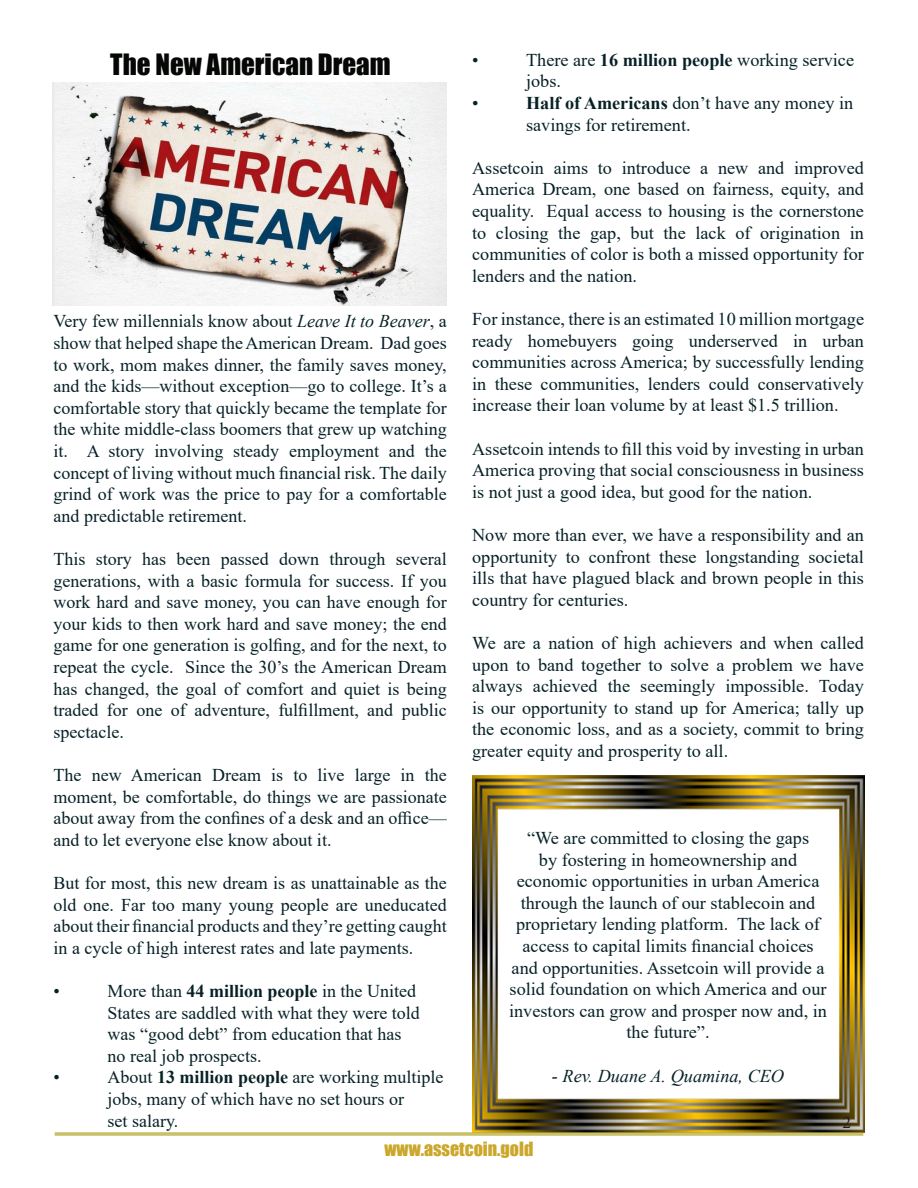
<style>
.page{position:relative;width:918px;height:1188px;background:#fff}
.page>*{position:absolute;margin:0;border:0;box-sizing:border-box;transform-origin:0 0}
.t1{font:27px "Impact";color:#050705}
.t2{font:18px/21.6px "Times New Roman";color:#072127;text-align:justify}
.t3{font:italic 18px "Times New Roman";color:#072127}
.t4{font:18px "Impact";color:#cba72b}
.t5{font:18px "Minion Pro";color:#231f20}
.s1{font-style:italic}
.s2{font-weight:700}
</style>
<div class="page">
<img style="left:472px;top:776px;width:392px;height:357px">
<hr style="left:55px;top:1132px;width:808px;height:1px;background:#b4aa33">
<hr style="left:55px;top:1134px;width:808px;height:1px;background:#b4aa33">
<hr style="left:55px;top:1135px;width:808px;height:1px;background:#b4aa33">
<img style="left:53px;top:82px;width:394px;height:224px">
<p class="t1" style="left:110px;top:43px;width:282px">The New American Dream</p>
<p class="t2" style="left:54px;top:310px;width:395px">Very few millennials know about <span class="s1">Leave It to Beaver</span>, a show that helped shape the American Dream. Dad goes to work, mom makes dinner, the family saves money, and the kids—without exception—go to college. It’s a comfortable story that quickly became the template for the white middle-class boomers that grew up watching it. A story involving steady employment and the concept of living without much financial risk. The daily grind of work was the price to pay for a comfortable and predictable retirement.</p>
<p class="t2" style="left:54px;top:548px;width:395px">This story has been passed down through several generations, with a basic formula for success. If you work hard and save money, you can have enough for your kids to then work hard and save money; the end game for one generation is golfing, and for the next, to repeat the cycle. Since the 30’s the American Dream has changed, the goal of comfort and quiet is being traded for one of adventure, fulfillment, and public spectacle.</p>
<p class="t2" style="left:54px;top:764px;width:395px">The new American Dream is to live large in the moment, be comfortable, do things we are passionate about away from the confines of a desk and an office— and to let everyone else know about it.</p>
<p class="t2" style="left:54px;top:872px;width:395px">But for most, this new dream is as unattainable as the old one. Far too many young people are uneducated about their financial products and they’re getting caught in a cycle of high interest rates and late payments.</p>
<p class="t2" style="left:54px;top:980px;width:8px">•</p>
<p class="t2" style="left:108px;top:980px;width:310px">More than <span class="s2">44 million people</span> in the United</p>
<p class="t2" style="left:108px;top:1001px;width:314px">States are saddled with what they were told</p>
<p class="t2" style="left:108px;top:1023px;width:295px">was “good debt” from education that has</p>
<p class="t2" style="left:108px;top:1045px;width:155px">no real job prospects.</p>
<p class="t2" style="left:54px;top:1066px;width:8px">•</p>
<p class="t2" style="left:108px;top:1066px;width:337px">About <span class="s2">13 million people</span> are working multiple</p>
<p class="t2" style="left:108px;top:1088px;width:298px">jobs, many of which have no set hours or</p>
<p class="t2" style="left:108px;top:1109px;width:72px">set salary.</p>
<p class="t2" style="left:472px;top:48px;width:8px">•</p>
<p class="t2" style="left:526px;top:48px;width:329px">There are <span class="s2">16 million people</span> working service</p>
<p class="t2" style="left:526px;top:70px;width:36px">jobs.</p>
<p class="t2" style="left:472px;top:92px;width:8px">•</p>
<p class="t2" style="left:526px;top:92px;width:329px"><span class="s2">Half of Americans</span> don’t have any money in</p>
<p class="t2" style="left:526px;top:113px;width:166px">savings for retirement.</p>
<p class="t2" style="left:472px;top:156px;width:393px">Assetcoin aims to introduce a new and improved America Dream, one based on fairness, equity, and equality. Equal access to housing is the cornerstone to closing the gap, but the lack of origination in communities of color is both a missed opportunity for lenders and the nation.</p>
<p class="t2" style="left:472px;top:308px;width:393px">For instance, there is an estimated 10 million mortgage ready homebuyers going underserved in urban communities across America; by successfully lending in these communities, lenders could conservatively increase their loan volume by at least $1.5 trillion.</p>
<p class="t2" style="left:472px;top:437px;width:393px">Assetcoin intends to fill this void by investing in urban America proving that social consciousness in business is not just a good idea, but good for the nation.</p>
<p class="t2" style="left:472px;top:524px;width:393px">Now more than ever, we have a responsibility and an opportunity to confront these longstanding societal ills that have plagued black and brown people in this country for centuries.</p>
<p class="t2" style="left:472px;top:632px;width:393px">We are a nation of high achievers and when called upon to band together to solve a problem we have always achieved the seemingly impossible. Today is our opportunity to stand up for America; tally up the economic loss, and as a society, commit to bring greater equity and prosperity to all.</p>
<p class="t2" style="left:509px;top:827px;width:319px;text-align:center">“We are committed to closing the gaps<br>by fostering in homeownership and economic opportunities in urban America through the launch of our stablecoin and proprietary lending platform. The lack of access to capital limits financial choices and opportunities. Assetcoin will provide a solid foundation on which America and our investors can grow and prosper now and, in the future”.</p>
<p class="t3" style="left:552px;top:1063px;width:234px">- Rev. Duane A. Quamina, CEO</p>
<p class="t5" style="left:842px;top:1110px;width:10px">2</p>
<p class="t4" style="left:385px;top:1135px;width:150px">www.assetcoin.gold</p>
</div>
